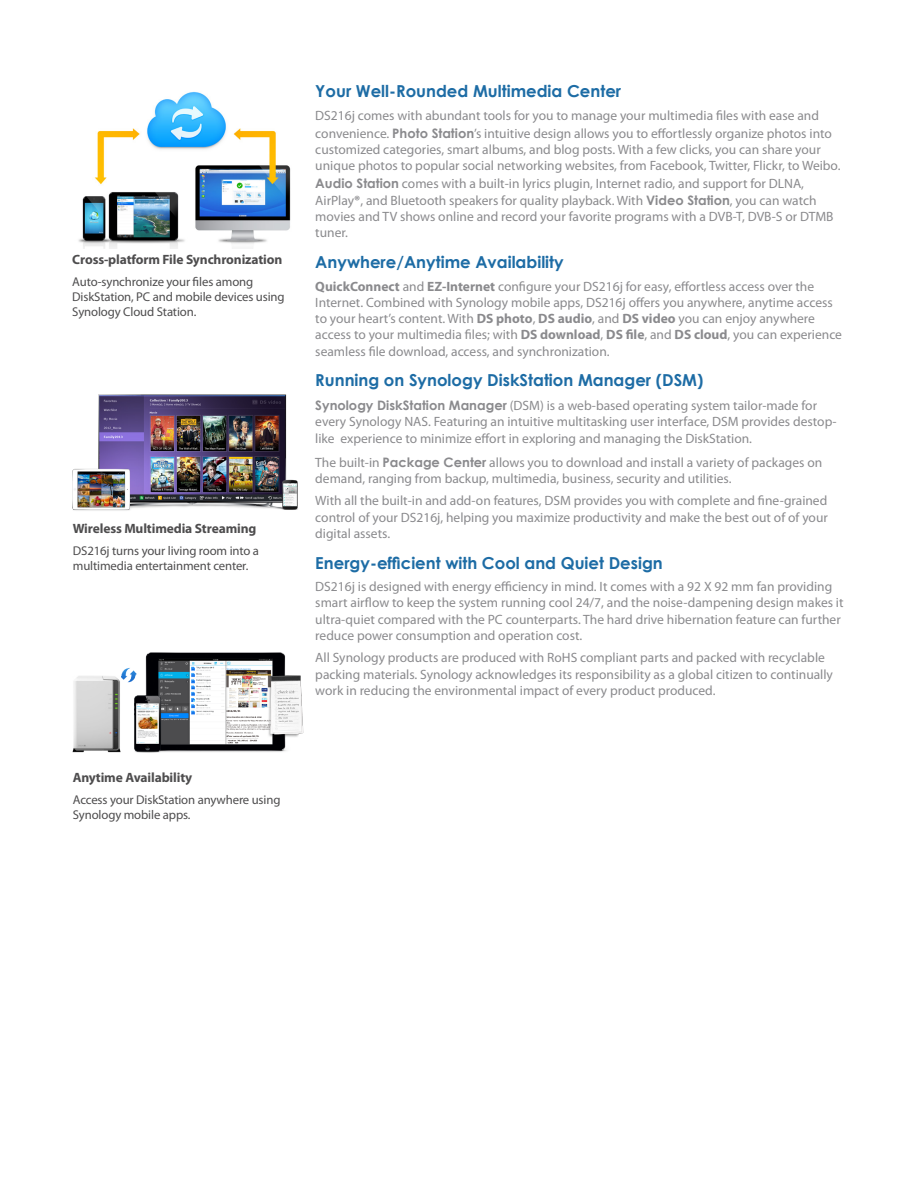
<style>
.page{position:relative;width:918px;height:1188px;background:#fff}
.page>*{position:absolute;margin:0;border:0;box-sizing:border-box;transform-origin:0 0}
.BodyHeading{font:700 16.5px "Century Gothic";color:#1d6ca5}
.BodyContent{font:13.5px/16.2px "Myriad Pro";color:#8a8a8d}
.GraphicTextTitle{font:700 13.5px "Myriad Pro";letter-spacing:-.01em;color:#4e4d4e}
.GraphicText{font:12.75px/15.3px "Myriad Pro";letter-spacing:-.01em;color:#4e4d4e}
.s1{font-family:"Century Gothic";font-weight:700;font-size:13.05px}
.s2{font-weight:700}
</style>
<div class="page">
<img style="left:118px;top:652px;width:186px;height:101px">
<img style="left:72px;top:675px;width:49px;height:77px">
<img style="left:72px;top:394px;width:226px;height:117px">
<img style="left:78px;top:92px;width:213px;height:157px">
<p class="GraphicTextTitle" style="left:72px;top:251px;width:212px">Cross-platform File Synchronization</p>
<p class="GraphicText" style="left:72px;top:274px;width:214px">Auto-synchronize your files among<br>DiskStation, PC and mobile devices using<br>Synology Cloud Station.</p>
<p class="GraphicTextTitle" style="left:73px;top:520px;width:185px">Wireless Multimedia Streaming</p>
<p class="GraphicText" style="left:73px;top:542px;width:188px">DS216j turns your living room into a multimedia entertainment center.</p>
<p class="GraphicTextTitle" style="left:73px;top:769px;width:121px">Anytime Availability</p>
<p class="GraphicText" style="left:73px;top:792px;width:209px">Access your DiskStation anywhere using<br>Synology mobile apps.</p>
<p class="BodyHeading" style="left:315px;top:79px;width:307px">Your Well-Rounded Multimedia Center</p>
<p class="BodyContent" style="left:315px;top:107px;width:518px;line-height:17.5px">DS216j comes with abundant tools for you to manage your multimedia files with ease and convenience. <span class="s1">Photo Station</span>’s intuitive design allows you to effortlessly organize photos into</p>
<p class="BodyContent" style="left:315px;top:141px;width:527px">customized categories, smart albums, and blog posts. With a few clicks, you can share your unique photos to popular social networking websites, from Facebook, Twitter, Flickr, to Weibo.</p>
<p class="BodyContent" style="left:315px;top:174px;width:503px;line-height:17.5px"><span class="s1">Audio Station</span> comes with a built-in lyrics plugin, Internet radio, and support for DLNA,<br>AirPlay<span class="s2">®</span>, and Bluetooth speakers for quality playback. With <span class="s1">Video Station</span>, you can watch</p>
<p class="BodyContent" style="left:315px;top:208px;width:520px">movies and TV shows online and record your favorite programs with a DVB-T, DVB-S or DTMB tuner.</p>
<p class="BodyHeading" style="left:315px;top:250px;width:250px">Anywhere/Anytime Availability</p>
<p class="BodyContent" style="left:315px;top:278px;width:528px"><span class="s2">QuickConnect</span> and <span class="s2">EZ-Internet</span> configure your DS216j for easy, effortless access over the Internet. Combined with Synology mobile apps, DS216j offers you anywhere, anytime access to your heart’s content. With <span class="s2">DS photo</span>, <span class="s2">DS audio</span>, and <span class="s2">DS video</span> you can enjoy anywhere access to your multimedia files; with <span class="s2">DS download</span>, <span class="s2">DS file</span>, and <span class="s2">DS cloud</span>, you can experience seamless file download, access, and synchronization.</p>
<p class="BodyHeading" style="left:315px;top:368px;width:390px">Running on Synology DiskStation Manager (DSM)</p>
<p class="BodyContent" style="left:315px;top:397px;width:523px"><span class="s1">Synology DiskStation Manager</span> (DSM) is a web-based operating system tailor-made for every Synology NAS. Featuring an intuitive multitasking user interface, DSM provides destop&shy;like experience to minimize effort in exploring and managing the DiskStation.</p>
<p class="BodyContent" style="left:315px;top:454px;width:508px">The built-in <span class="s1">Package Center</span> allows you to download and install a variety of packages on demand, ranging from backup, multimedia, business, security and utilities.</p>
<p class="BodyContent" style="left:315px;top:493px;width:514px;text-align:justify">With all the built-in and add-on features, DSM provides you with complete and fine-grained control of your DS216j, helping you maximize productivity and make the best out of of your digital assets.</p>
<p class="BodyHeading" style="left:315px;top:550px;width:349px">Energy-efficient with Cool and Quiet Design</p>
<p class="BodyContent" style="left:315px;top:578px;width:530px">DS216j is designed with energy efficiency in mind. It comes with a 92 X 92 mm fan providing smart airflow to keep the system running cool 24/7, and the noise-dampening design makes it ultra-quiet compared with the PC counterparts. The hard drive hibernation feature can further reduce power consumption and operation cost.</p>
<p class="BodyContent" style="left:315px;top:649px;width:519px">All Synology products are produced with RoHS compliant parts and packed with recyclable packing materials. Synology acknowledges its responsibility as a global citizen to continually work in reducing the environmental impact of every product produced.</p>
</div>
